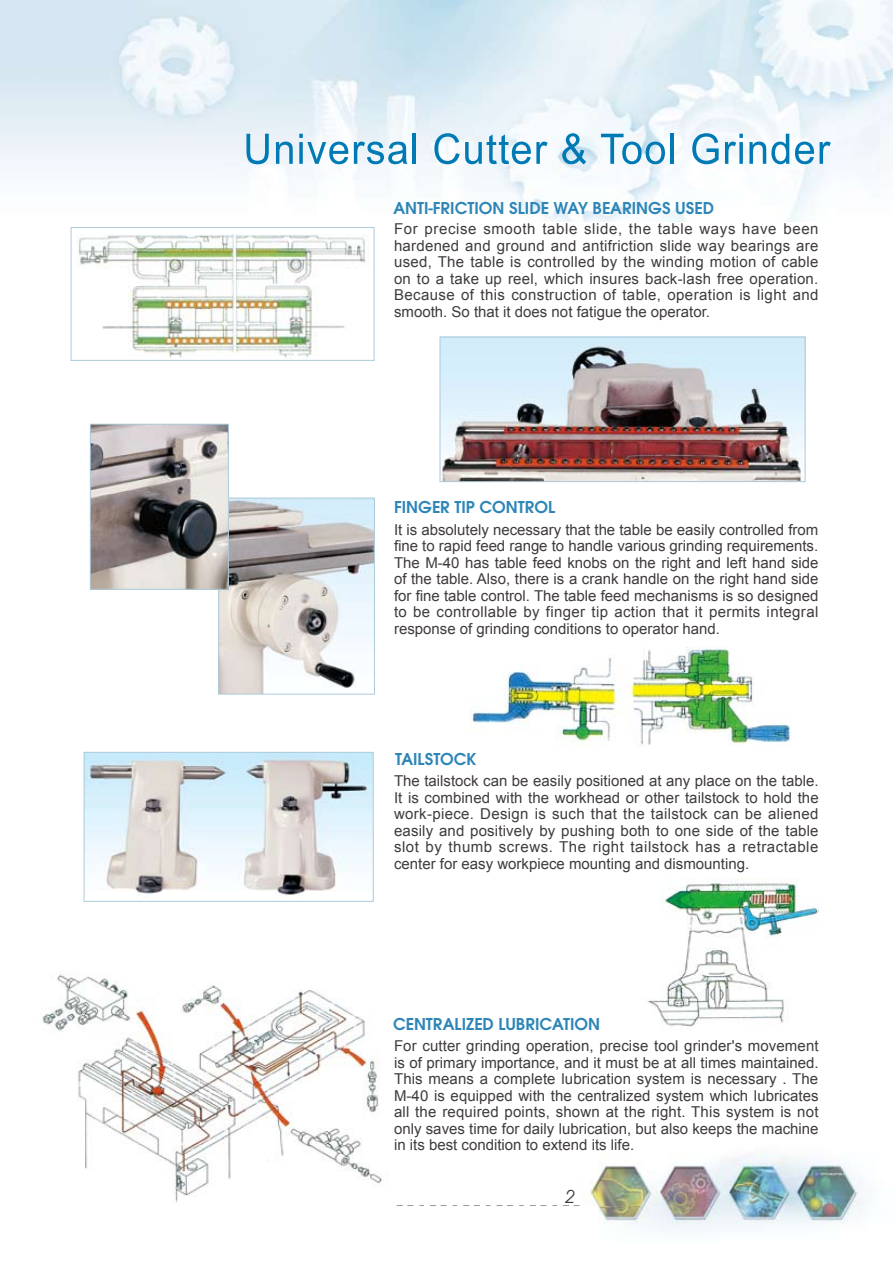
<style>
.page{position:relative;width:893px;height:1263px;background:#fff}
.page>*{position:absolute;margin:0;border:0;box-sizing:border-box;transform-origin:0 0}
.t1{font:600 18px "Avant Gar Got Itc TEE";color:#2d86b7}
.t2{font:italic 18px "Avant Garde IT Cby BT";color:#3f3b3a}
.t3{font:15px/16.5px "Arial";color:#3f3b3a;text-align:justify}
</style>
<div class="page">
<img style="left:0;top:0;width:893px;height:221px">
<img style="left:586px;top:1153px;width:278px;height:76px">
<svg style="left:396px;top:1205px;width:184px;height:1px"></svg>
<svg style="left:246px;top:134px;width:23px;height:30px"></svg>
<svg style="left:276px;top:142px;width:17px;height:22px"></svg>
<svg style="left:299px;top:134px;width:49px;height:30px"></svg>
<svg style="left:354px;top:142px;width:53px;height:22px"></svg>
<hr style="left:413px;top:134px;width:3px;height:30px;background:#007ab4">
<svg style="left:434px;top:133px;width:114px;height:31px"></svg>
<svg style="left:562px;top:133px;width:24px;height:31px"></svg>
<svg style="left:601px;top:134px;width:64px;height:30px"></svg>
<hr style="left:670px;top:134px;width:4px;height:30px;background:#007ab4">
<svg style="left:692px;top:133px;width:27px;height:31px"></svg>
<svg style="left:725px;top:134px;width:18px;height:30px"></svg>
<svg style="left:739px;top:142px;width:4px;height:22px"></svg>
<svg style="left:749px;top:134px;width:40px;height:30px"></svg>
<svg style="left:795px;top:142px;width:19px;height:22px"></svg>
<svg style="left:820px;top:142px;width:11px;height:22px"></svg>
<img style="left:42px;top:974px;width:340px;height:229px">
<img style="left:76px;top:235px;width:293px;height:123px">
<div style="left:71px;top:227px;width:303px;height:134px;border:1px solid #adcada"></div>
<img style="left:647px;top:878px;width:172px;height:149px">
<img style="left:469px;top:646px;width:322px;height:99px">
<img style="left:220px;top:500px;width:153px;height:192px">
<img style="left:86px;top:754px;width:286px;height:143px">
<div style="left:84px;top:752px;width:290px;height:150px;border:1px solid #adcada"></div>
<div style="left:218px;top:498px;width:157px;height:196px;border:1px solid #adcada"></div>
<img style="left:442px;top:339px;width:361px;height:141px">
<div style="left:440px;top:337px;width:365px;height:145px;border:1px solid #adcada"></div>
<img style="left:92px;top:426px;width:135px;height:162px">
<div style="left:90px;top:424px;width:139px;height:166px;border:1px solid #adcada"></div>
<p class="t1" style="left:393px;top:197px;width:322px">ANTI-FRICTION SLIDE WAY BEARINGS USED</p>
<p class="t3" style="left:394px;top:221px;width:426px">For precise smooth table slide, the table ways have been hardened and ground and antifriction slide way bearings are used, The table is controlled by the winding motion of cable on to a take up reel, which insures back-lash free operation.<br>Because of this construction of table, operation is light and smooth. So that it does not fatigue the operator.</p>
<p class="t1" style="left:394px;top:496px;width:163px">FINGER TIP CONTROL</p>
<p class="t3" style="left:394px;top:521px;width:426px">It is absolutely necessary that the table be easily controlled from fine to rapid feed range to handle various grinding requirements.<br>The M-40 has table feed knobs on the right and left hand side of the table. Also, there is a crank handle on the right hand side for fine table control. The table feed mechanisms is so designed to be controllable by finger tip action that it permits integral response of grinding conditions to operator hand.</p>
<p class="t1" style="left:395px;top:749px;width:82px">TAILSTOCK</p>
<p class="t3" style="left:394px;top:773px;width:426px">The tailstock can be easily positioned at any place on the table.<br>It is combined with the workhead or other tailstock to hold the work-piece. Design is such that the tailstock can be aliened easily and positively by pushing both to one side of the table slot by thumb screws. The right tailstock has a retractable center for easy workpiece mounting and dismounting.</p>
<p class="t1" style="left:393px;top:1014px;width:209px">CENTRALIZED LUBRICATION</p>
<p class="t3" style="left:394px;top:1038px;width:426px">For cutter grinding operation, precise tool grinder's movement is of primary importance, and it must be at all times maintained.<br>This means a complete lubrication system is necessary . The M-40 is equipped with the centralized system which lubricates all the required points, shown at the right. This system is not only saves time for daily lubrication, but also keeps the machine in its best condition to extend its life.</p>
<p class="t2" style="left:565px;top:1185px;width:12px">2</p>
</div>
